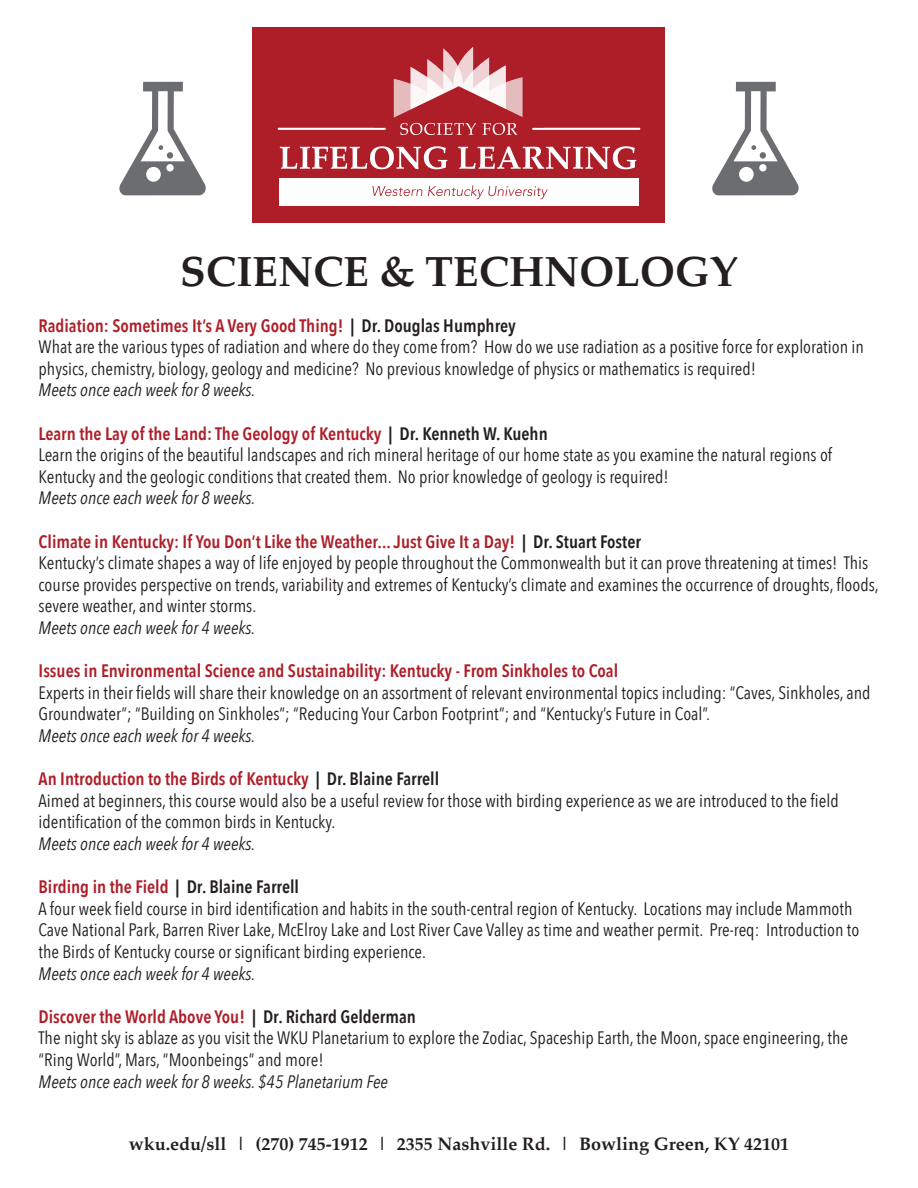
<style>
.page{position:relative;width:918px;height:1188px;background:#fff}
.page>*{position:absolute;margin:0;border:0;box-sizing:border-box;transform-origin:0 0}
.t1{font:700 42px "Palatino";color:#231f20}
.t2{font:18px/21.6px "Avenir Next Condensed";color:#231f20}
.t3{font:600 18px "Avenir Next Condensed";color:#ae1e29}
.t4{font:italic 18px "Avenir Next Condensed";color:#231f20}
.t5{font:700 18px "Palatino";color:#231f20}
.s1{color:#231f20}
</style>
<div class="page">
<div style="left:253px;top:27px;width:412px;height:195px;background:#ae1e29"></div>
<svg style="left:280px;top:146px;width:167px;height:23px"></svg>
<svg style="left:458px;top:146px;width:178px;height:23px"></svg>
<hr style="left:278px;top:128px;width:108px;height:2px;background:#fff">
<hr style="left:532px;top:128px;width:108px;height:2px;background:#fff">
<div style="left:280px;top:178px;width:359px;height:27px;background:#fff"></div>
<svg style="left:372px;top:186px;width:50px;height:10px"></svg>
<svg style="left:428px;top:185px;width:120px;height:14px"></svg>
<svg style="left:374px;top:47px;width:170px;height:88px"></svg>
<svg style="left:119px;top:82px;width:87px;height:114px"></svg>
<svg style="left:712px;top:82px;width:87px;height:114px"></svg>
<p class="t1" style="left:180px;top:236px;width:559px">SCIENCE &amp; TECHNOLOGY</p>
<p class="t3" style="left:39px;top:314px;width:479px">Radiation: Sometimes It’s A Very Good Thing! <span class="s1">| Dr. Douglas Humphrey</span></p>
<p class="t2" style="left:39px;top:336px;width:827px">What are the various types of radiation and where do they come from? How do we use radiation as a positive force for exploration in physics, chemistry, biology, geology and medicine? No previous knowledge of physics or mathematics is required!</p>
<p class="t4" style="left:39px;top:379px;width:218px">Meets once each week for 8 weeks.</p>
<p class="t3" style="left:39px;top:422px;width:511px">Learn the Lay of the Land: The Geology of Kentucky <span class="s1">| Dr. Kenneth W. Kuehn</span></p>
<p class="t2" style="left:39px;top:444px;width:795px">Learn the origins of the beautiful landscapes and rich mineral heritage of our home state as you examine the natural regions of<br>Kentucky and the geologic conditions that created them. No prior knowledge of geology is required!</p>
<p class="t4" style="left:39px;top:487px;width:218px">Meets once each week for 8 weeks.</p>
<p class="t3" style="left:39px;top:530px;width:604px">Climate in Kentucky: If You Don’t Like the Weather... Just Give It a Day! <span class="s1">| Dr. Stuart Foster</span></p>
<p class="t2" style="left:39px;top:552px;width:842px">Kentucky’s climate shapes a way of life enjoyed by people throughout the Commonwealth but it can prove threatening at times! This course provides perspective on trends, variability and extremes of Kentucky’s climate and examines the occurrence of droughts, floods, severe weather, and winter storms.</p>
<p class="t4" style="left:39px;top:617px;width:218px">Meets once each week for 4 weeks.</p>
<p class="t3" style="left:39px;top:660px;width:581px">Issues in Environmental Science and Sustainability: Kentucky - From Sinkholes to Coal</p>
<p class="t2" style="left:39px;top:682px;width:833px">Experts in their fields will share their knowledge on an assortment of relevant environmental topics including: “Caves, Sinkholes, and<br>Groundwater”; “Building on Sinkholes”; “Reducing Your Carbon Footprint”; and “Kentucky’s Future in Coal”.</p>
<p class="t4" style="left:39px;top:725px;width:218px">Meets once each week for 4 weeks.</p>
<p class="t3" style="left:39px;top:768px;width:402px">An Introduction to the Birds of Kentucky <span class="s1">| Dr. Blaine Farrell</span></p>
<p class="t2" style="left:39px;top:790px;width:802px">Aimed at beginners, this course would also be a useful review for those with birding experience as we are introduced to the field identification of the common birds in Kentucky.</p>
<p class="t4" style="left:39px;top:833px;width:218px">Meets once each week for 4 weeks.</p>
<p class="t3" style="left:39px;top:876px;width:262px">Birding in the Field <span class="s1">| Dr. Blaine Farrell</span></p>
<p class="t2" style="left:39px;top:898px;width:822px">A four week field course in bird identification and habits in the south-central region of Kentucky. Locations may include Mammoth<br>Cave National Park, Barren River Lake, McElroy Lake and Lost River Cave Valley as time and weather permit. Pre-req: Introduction to the Birds of Kentucky course or significant birding experience.</p>
<p class="t4" style="left:39px;top:962px;width:218px">Meets once each week for 4 weeks.</p>
<p class="t3" style="left:39px;top:1005px;width:379px">Discover the World Above You! <span class="s1">| Dr. Richard Gelderman</span></p>
<p class="t2" style="left:39px;top:1027px;width:811px">The night sky is ablaze as you visit the WKU Planetarium to explore the Zodiac, Spaceship Earth, the Moon, space engineering, the “Ring World”, Mars, “Moonbeings” and more!</p>
<p class="t4" style="left:39px;top:1070px;width:351px">Meets once each week for 8 weeks. $45 Planetarium Fee</p>
<p class="t5" style="left:129px;top:1128px;width:662px">wku.edu/sll | (270) 745-1912 | 2355 Nashville Rd. | Bowling Green, KY 42101</p>
</div>
